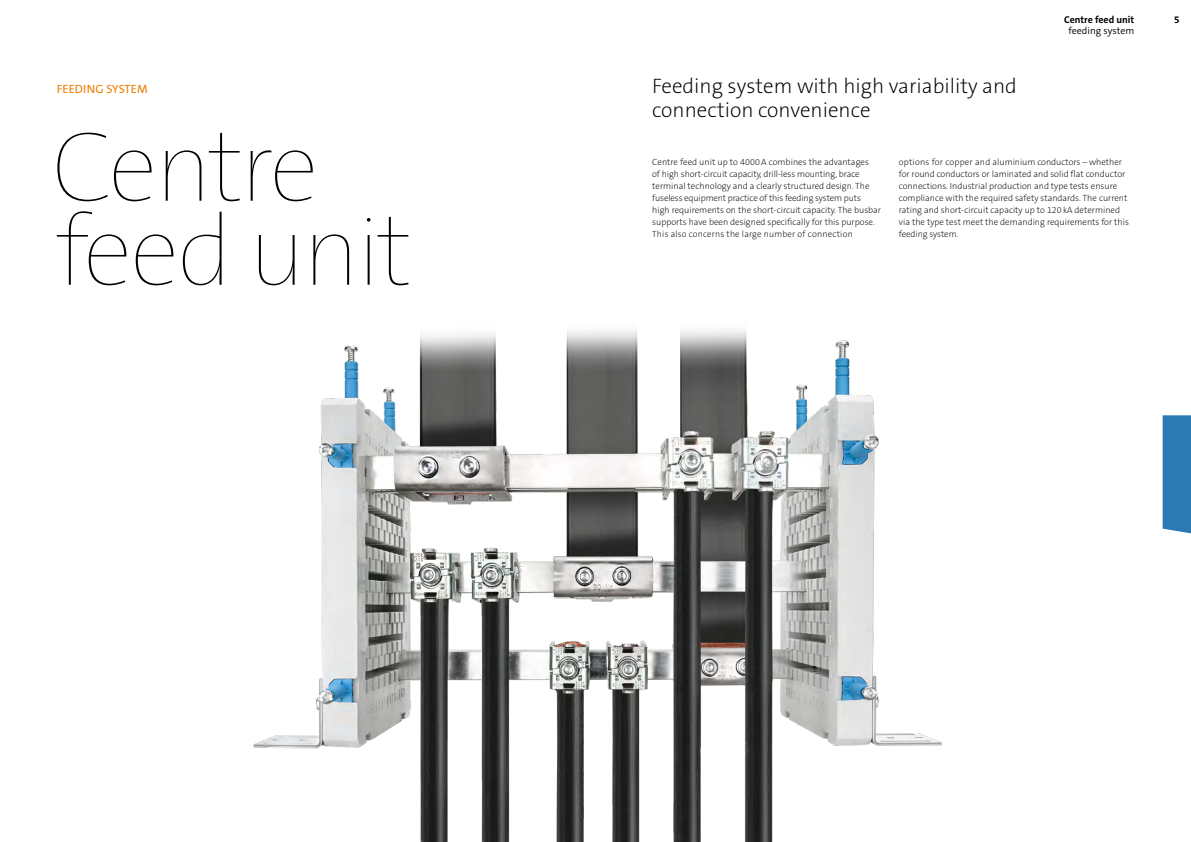
<style>
.page{position:relative;width:1191px;height:842px;background:#fff}
.page>*{position:absolute;margin:0;border:0;box-sizing:border-box;transform-origin:0 0}
.t1{font:100px/84px "The Sans Hair H20";letter-spacing:-.03em;color:#000}
.t2{font:200 21px/24px "The Sans B Plus W2";color:#000}
.t3{font:12px "The Sans B Plus W5 Plain";letter-spacing:.015em;color:#ef7d00}
.t4{font:700 10px "The Sans B Plus W7";color:#000}
.t5{font:300 10px "The Sans B Plus W4";color:#000}
.t6{font:200 9px/12px "The Sans B Plus W2";color:#000}
</style>
<div class="page">
<img style="left:253px;top:330px;width:689px;height:512px">
<div style="left:1162px;top:415px;width:29px;height:118px;background:#2d79b4"></div>
<h3 class="t3" style="left:57px;top:81px;width:92px">FEEDING SYSTEM</h3>
<h2 class="t2" style="left:652px;top:74px;width:366px">Feeding system with high variability and connection convenience</h2>
<p class="t4" style="left:1064px;top:13px;width:72px">Centre feed unit</p>
<p class="t4" style="left:1174px;top:13px;width:7px">5</p>
<p class="t5" style="left:1068px;top:24px;width:67px">feeding system</p>
<h1 class="t1" style="left:51px;top:126px;width:362px">Centre feed unit</h1>
<p class="t6" style="left:652px;top:156px;width:230px">Centre feed unit up to 4000A combines the advantages<br>of high short-circuit capacity, drill-less mounting, brace terminal technology and a clearly structured design. The fuseless equipment practice of this feeding system puts<br>high requirements on the short-circuit capacity. The busbar supports have been designed specifically for this purpose.<br>This also concerns the large number of connection</p>
<p class="t6" style="left:899px;top:156px;width:232px">options for copper and aluminium conductors – whether for round conductors or laminated and solid flat conductor connections. Industrial production and type tests ensure compliance with the required safety standards. The current rating and short-circuit capacity up to 120kA determined via the type test meet the demanding requirements for this feeding system.</p>
</div>
